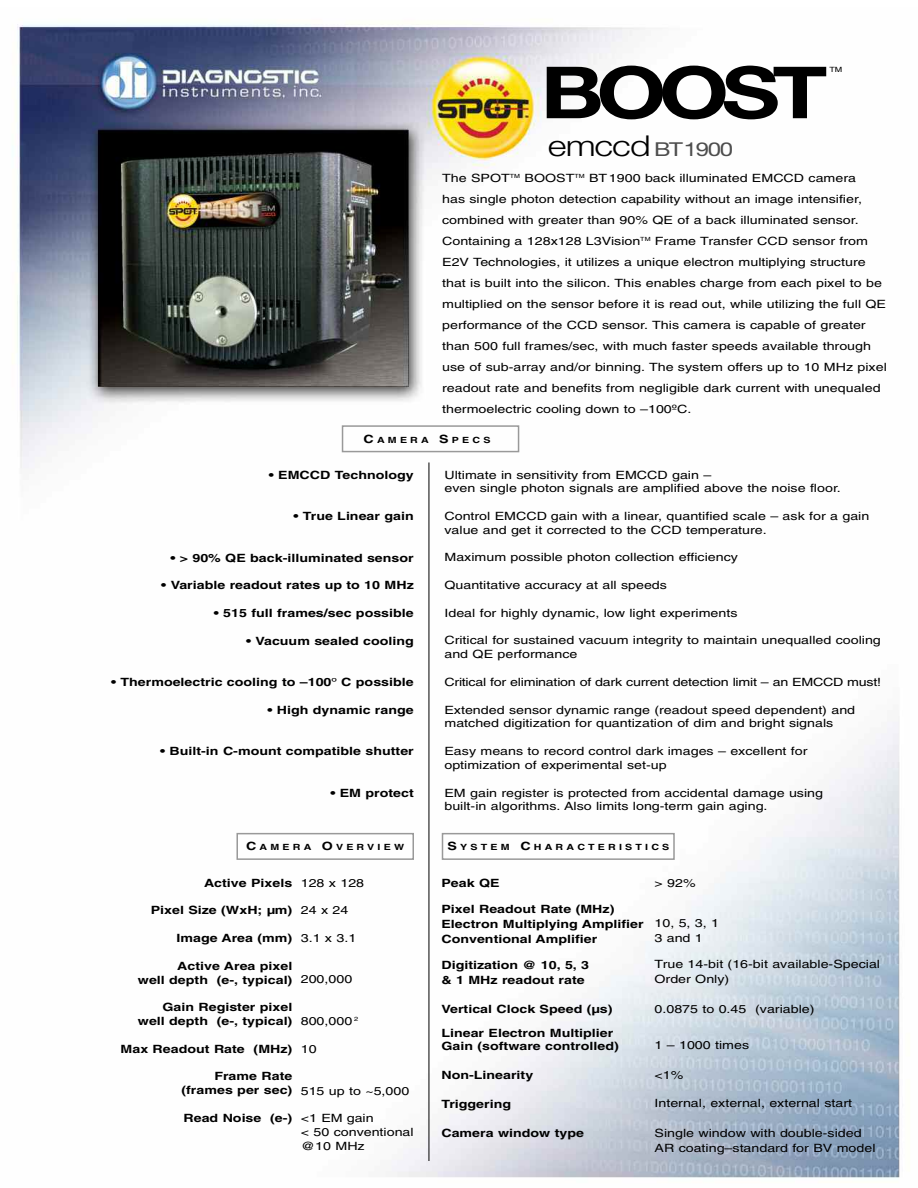
<style>
.page{position:relative;width:918px;height:1188px;background:#fff}
.page>*{position:absolute;margin:0;border:0;box-sizing:border-box;transform-origin:0 0}
.t1{font:700 72px "Helvetica Neue";letter-spacing:-.085em;color:#000;scale:1.25 1}
.t2{font:19.2px "Helvetica Neue";letter-spacing:-.055em;color:#4d4d4d;scale:1.25 1}
.t3{font:11.4px/21px "Helvetica";color:#000;scale:1.25 1}
.t4{font:700 11.4px/13.8px "Helvetica";color:#000;text-align:right;scale:1.25 1}
.t5{font:700 8.55px "Helvetica";letter-spacing:.295em;color:#000;scale:1.25 1}
.t6{font:7.2px "Helvetica";color:#000;scale:1.25 1}
.s1{font-weight:300;font-size:28.8px;color:#000}
.s2{font-size:11.4px}
.s3{font-family:"Helvetica Neue";font-weight:400}
</style>
<div class="page">
<img style="left:17px;top:24px;width:883px;height:1154px">
<hr style="left:429px;top:462px;width:1px;height:699px;background:#000">
<div style="left:342px;top:425px;width:177px;height:27px;border:2px solid #999"></div>
<div style="left:236px;top:833px;width:178px;height:27px;border:2px solid #999"></div>
<div style="left:442px;top:833px;width:233px;height:27px;border:2px solid #999"></div>
<h1 class="t1" style="left:540px;top:48px;width:231px">BOOST</h1>
<p class="t6" style="left:829px;top:67px;width:12px">TM</p>
<h2 class="t2" style="left:548px;top:138px;width:150px"><span class="s1">emccd</span> BT1900</h2>
<p class="t3" style="left:442px;top:169px;width:357px">The SPOT<sup>TM</sup> BOOST<sup>TM</sup> BT1900 back illuminated EMCCD camera<br>has single photon detection capability without an image intensifier, combined with greater than 90% QE of a back illuminated sensor.<br>Containing a 128x128 L3Vision<sup>TM</sup> Frame Transfer CCD sensor from E2V Technologies, it utilizes a unique electron multiplying structure that is built into the silicon. This enables charge from each pixel to be multiplied on the sensor before it is read out, while utilizing the full QE performance of the CCD sensor. This camera is capable of greater than 500 full frames/sec, with much faster speeds available through use of sub-array and/or binning. The system offers up to 10 MHz pixel readout rate and benefits from negligible dark current with unequaled thermoelectric cooling down to –100ºC.</p>
<p class="t5" style="left:364px;top:436px;width:103px"><span class="s2">C</span>AMERA <span class="s2">S</span>PECS</p>
<p class="t4" style="left:269px;top:469px;width:117px">• EMCCD Technology</p>
<p class="t4" style="left:294px;top:510px;width:98px">• True Linear gain</p>
<p class="t4" style="left:170px;top:552px;width:196px">• &gt; 90% QE back-illuminated sensor</p>
<p class="t4" style="left:161px;top:579px;width:203px">• Variable readout rates up to 10 MHz</p>
<p class="t4" style="left:214px;top:607px;width:161px">• 515 full frames/sec possible</p>
<p class="t4" style="left:246px;top:635px;width:136px">• Vacuum sealed cooling</p>
<p class="t4" style="left:111px;top:676px;width:244px">• Thermoelectric cooling to –100<span class="s3">º</span> C possible</p>
<p class="t4" style="left:267px;top:704px;width:119px">• High dynamic range</p>
<p class="t4" style="left:160px;top:745px;width:204px">• Built-in C-mount compatible shutter</p>
<p class="t4" style="left:330px;top:787px;width:68px">• EM protect</p>
<p class="t3" style="left:444px;top:469px;width:319px;line-height:13.8px">Ultimate in sensitivity from EMCCD gain –<br>even single photon signals are amplified above the noise floor.</p>
<p class="t3" style="left:444px;top:510px;width:341px;line-height:13.8px">Control EMCCD gain with a linear, quantified scale – ask for a gain value and get it corrected to the CCD temperature.</p>
<p class="t3" style="left:444px;top:548px;width:236px">Maximum possible photon collection efficiency</p>
<p class="t3" style="left:444px;top:576px;width:180px">Quantitative accuracy at all speeds</p>
<p class="t3" style="left:444px;top:603px;width:236px">Ideal for highly dynamic, low light experiments</p>
<p class="t3" style="left:444px;top:635px;width:351px;line-height:13.8px">Critical for sustained vacuum integrity to maintain unequalled cooling and QE performance</p>
<p class="t3" style="left:444px;top:672px;width:351px">Critical for elimination of dark current detection limit – an EMCCD must!</p>
<p class="t3" style="left:444px;top:704px;width:330px;line-height:13.8px">Extended sensor dynamic range (readout speed dependent) and matched digitization for quantization of dim and bright signals</p>
<p class="t3" style="left:444px;top:745px;width:292px;line-height:13.8px">Easy means to record control dark images – excellent for optimization of experimental set-up</p>
<p class="t3" style="left:444px;top:787px;width:304px;line-height:13.8px">EM gain register is protected from accidental damage using built-in algorithms. Also limits long-term gain aging.</p>
<p class="t5" style="left:246px;top:843px;width:128px"><span class="s2">C</span>AMERA <span class="s2">O</span>VERVIEW</p>
<p class="t5" style="left:448px;top:843px;width:179px"><span class="s2">S</span>YSTEM <span class="s2">C</span>HARACTERISTICS</p>
<p class="t4" style="left:204px;top:877px;width:72px">Active Pixels</p>
<p class="t4" style="left:151px;top:904px;width:115px">Pixel Size (WxH; µm)</p>
<p class="t4" style="left:176px;top:932px;width:94px">Image Area (mm)</p>
<p class="t4" style="left:138px;top:960px;width:125px">Active Area pixel<br>well depth (e-, typical)</p>
<p class="t4" style="left:138px;top:1001px;width:125px">Gain Register pixel well depth (e-, typical)</p>
<p class="t4" style="left:121px;top:1043px;width:139px">Max Readout Rate (MHz)</p>
<p class="t4" style="left:181px;top:1070px;width:90px">Frame Rate (frames per sec)</p>
<p class="t4" style="left:183px;top:1112px;width:89px">Read Noise (e-)</p>
<p class="t3" style="left:301px;top:873px;width:52px">128 x 128</p>
<p class="t3" style="left:301px;top:901px;width:40px">24 x 24</p>
<p class="t3" style="left:301px;top:928px;width:46px">3.1 x 3.1</p>
<p class="t3" style="left:301px;top:970px;width:43px">200,000</p>
<p class="t3" style="left:301px;top:1012px;width:48px">800,000 <sup>2</sup></p>
<p class="t3" style="left:301px;top:1040px;width:14px">10</p>
<p class="t3" style="left:301px;top:1081px;width:88px">515 up to ~5,000</p>
<p class="t3" style="left:301px;top:1113px;width:92px;line-height:13.8px">&lt;1 EM gain<br>&lt; 50 conventional @10 MHz</p>
<p class="t4" style="left:441px;top:877px;width:48px">Peak QE</p>
<p class="t4" style="left:441px;top:902px;width:163px;line-height:15px;text-align:left">Pixel Readout Rate (MHz)<br>Electron Multiplying Amplifier<br>Conventional Amplifier</p>
<p class="t4" style="left:441px;top:958px;width:120px;line-height:15px;text-align:left">Digitization @ 10, 5, 3 &amp; 1 MHz readout rate</p>
<p class="t4" style="left:441px;top:997px;width:139px;line-height:24.3px;text-align:left">Vertical Clock Speed (µs)<br>Linear Electron Multiplier</p>
<p class="t4" style="left:441px;top:1040px;width:143px">Gain (software controlled)</p>
<p class="t4" style="left:441px;top:1069px;width:75px">Non-Linearity</p>
<p class="t4" style="left:441px;top:1098px;width:57px">Triggering</p>
<p class="t4" style="left:441px;top:1127px;width:116px">Camera window type</p>
<p class="t3" style="left:655px;top:873px;width:34px">&gt; 92%</p>
<p class="t3" style="left:655px;top:917px;width:53px;line-height:15px">10, 5, 3, 1<br>3 and 1</p>
<p class="t3" style="left:655px;top:957px;width:182px;line-height:15px">True 14-bit (16-bit available-Special<br>Order Only)</p>
<p class="t3" style="left:655px;top:999px;width:130px">0.0875 to 0.45 (variable)</p>
<p class="t3" style="left:655px;top:1035px;width:77px">1 – 1000 times</p>
<p class="t3" style="left:655px;top:1065px;width:25px">&lt;1%</p>
<p class="t3" style="left:655px;top:1094px;width:160px">Internal, external, external start</p>
<p class="t3" style="left:655px;top:1127px;width:178px;line-height:15px">Single window with double-sided<br>AR coating–standard for BV model</p>
</div>
